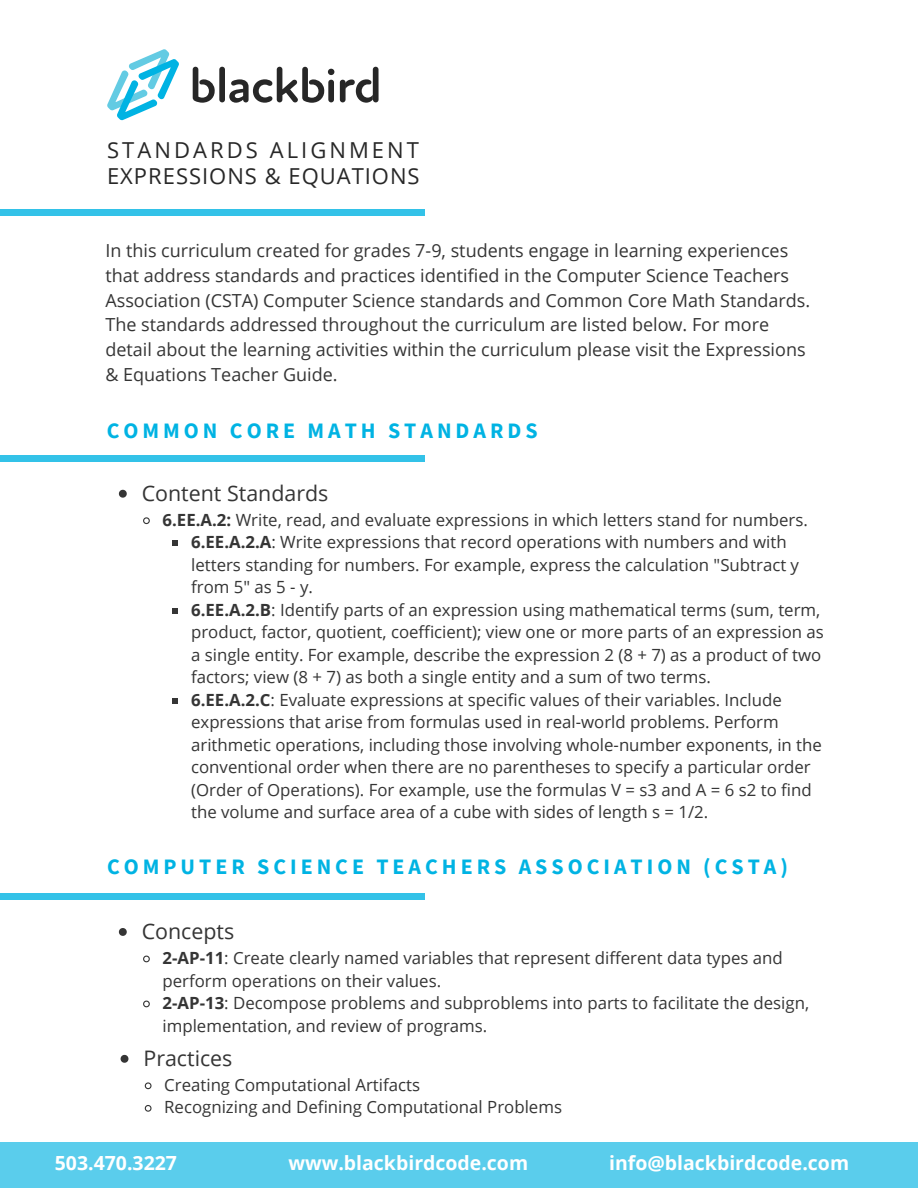
<style>
.page{position:relative;width:918px;height:1188px;background:#fff}
.page>*{position:absolute;margin:0;border:0;box-sizing:border-box;transform-origin:0 0}
.t1{font:700 22.05px "Source Sans Pro";letter-spacing:.18em;color:#00b3e3}
.t2{font:22.05px "Open Sans";letter-spacing:.045em;color:#272727}
.t3{font:22.05px "Open Sans";letter-spacing:.14em;color:#272727}
.t4{font:21.45px "Open Sans";color:#353535}
.t5{font:700 19.5px "Open Sans";color:#fff}
.t6{font:18px/24.8px "Open Sans";color:#353535}
.t7{font:16.8px/22.5px "Open Sans";color:#353535}
.s1{font-weight:700}
</style>
<div class="page">
<svg style="left:107px;top:49px;width:72px;height:71px"></svg>
<svg style="left:193px;top:67px;width:141px;height:36px"></svg>
<svg style="left:340px;top:67px;width:39px;height:36px"></svg>
<div style="left:0;top:209px;width:424px;height:6px;background:#33c2e8"></div>
<svg style="left:119px;top:490px;width:8px;height:8px"></svg>
<svg style="left:143px;top:517px;width:7px;height:8px"></svg>
<svg style="left:172px;top:540px;width:5px;height:6px"></svg>
<svg style="left:172px;top:608px;width:5px;height:6px"></svg>
<svg style="left:172px;top:698px;width:5px;height:6px"></svg>
<div style="left:0;top:456px;width:424px;height:5px;background:#33c2e8"></div>
<div style="left:0;top:894px;width:424px;height:5px;background:#33c2e8"></div>
<svg style="left:119px;top:928px;width:8px;height:8px"></svg>
<svg style="left:143px;top:955px;width:7px;height:8px"></svg>
<svg style="left:143px;top:1000px;width:7px;height:8px"></svg>
<svg style="left:121px;top:1055px;width:7px;height:8px"></svg>
<svg style="left:144px;top:1082px;width:8px;height:8px"></svg>
<svg style="left:144px;top:1105px;width:8px;height:7px"></svg>
<div style="left:0;top:1142px;width:918px;height:46px;background:#5acdec"></div>
<p class="t3" style="left:107px;top:135px;width:313px">STANDARDS ALIGNMENT</p>
<p class="t2" style="left:107px;top:161px;width:314px">EXPRESSIONS &amp; EQUATIONS</p>
<p class="t6" style="left:105px;top:238px;width:706px">In this curriculum created for grades 7-9, students engage in learning experiences that address standards and practices identified in the Computer Science Teachers Association (CSTA) Computer Science standards and Common Core Math Standards.<br>The standards addressed throughout the curriculum are listed below. For more detail about the learning activities within the curriculum please visit the Expressions &amp; Equations Teacher Guide.</p>
<p class="t1" style="left:107px;top:416px;width:432px">COMMON CORE MATH STANDARDS</p>
<p class="t4" style="left:142px;top:478px;width:188px">Content Standards</p>
<p class="t7" style="left:163px;top:508px;width:647px"><span class="s1">6.EE.A.2:</span> Write, read, and evaluate expressions in which letters stand for numbers.</p>
<p class="t7" style="left:191px;top:531px;width:609px"><span class="s1">6.EE.A.2.A</span>: Write expressions that record operations with numbers and with letters standing for numbers. For example, express the calculation "Subtract y from 5" as 5 - y.</p>
<p class="t7" style="left:191px;top:598px;width:634px"><span class="s1">6.EE.A.2.B</span>: Identify parts of an expression using mathematical terms (sum, term, product, factor, quotient, coefficient); view one or more parts of an expression as a single entity. For example, describe the expression 2 (8 + 7) as a product of two factors; view (8 + 7) as both a single entity and a sum of two terms.</p>
<p class="t7" style="left:191px;top:688px;width:632px"><span class="s1">6.EE.A.2.C</span>: Evaluate expressions at specific values of their variables. Include expressions that arise from formulas used in real-world problems. Perform arithmetic operations, including those involving whole-number exponents, in the conventional order when there are no parentheses to specify a particular order (Order of Operations). For example, use the formulas V = s3 and A = 6 s2 to find the volume and surface area of a cube with sides of length s = 1/2.</p>
<p class="t1" style="left:107px;top:852px;width:682px">COMPUTER SCIENCE TEACHERS ASSOCIATION (CSTA)</p>
<p class="t4" style="left:142px;top:916px;width:94px">Concepts</p>
<p class="t7" style="left:163px;top:946px;width:622px"><span class="s1">2-AP-11</span>: Create clearly named variables that represent different data types and perform operations on their values.</p>
<p class="t7" style="left:163px;top:991px;width:648px"><span class="s1">2-AP-13</span>: Decompose problems and subproblems into parts to facilitate the design, implementation, and review of programs.</p>
<p class="t4" style="left:143px;top:1043px;width:91px">Practices</p>
<p class="t7" style="left:164px;top:1073px;width:257px">Creating Computational Artifacts</p>
<p class="t7" style="left:164px;top:1096px;width:399px">Recognizing and Defining Computational Problems</p>
<p class="t5" style="left:55px;top:1149px;width:124px">503.470.3227</p>
<p class="t5" style="left:288px;top:1149px;width:241px">www.blackbirdcode.com</p>
<p class="t5" style="left:609px;top:1149px;width:242px">info@blackbirdcode.com</p>
</div>
